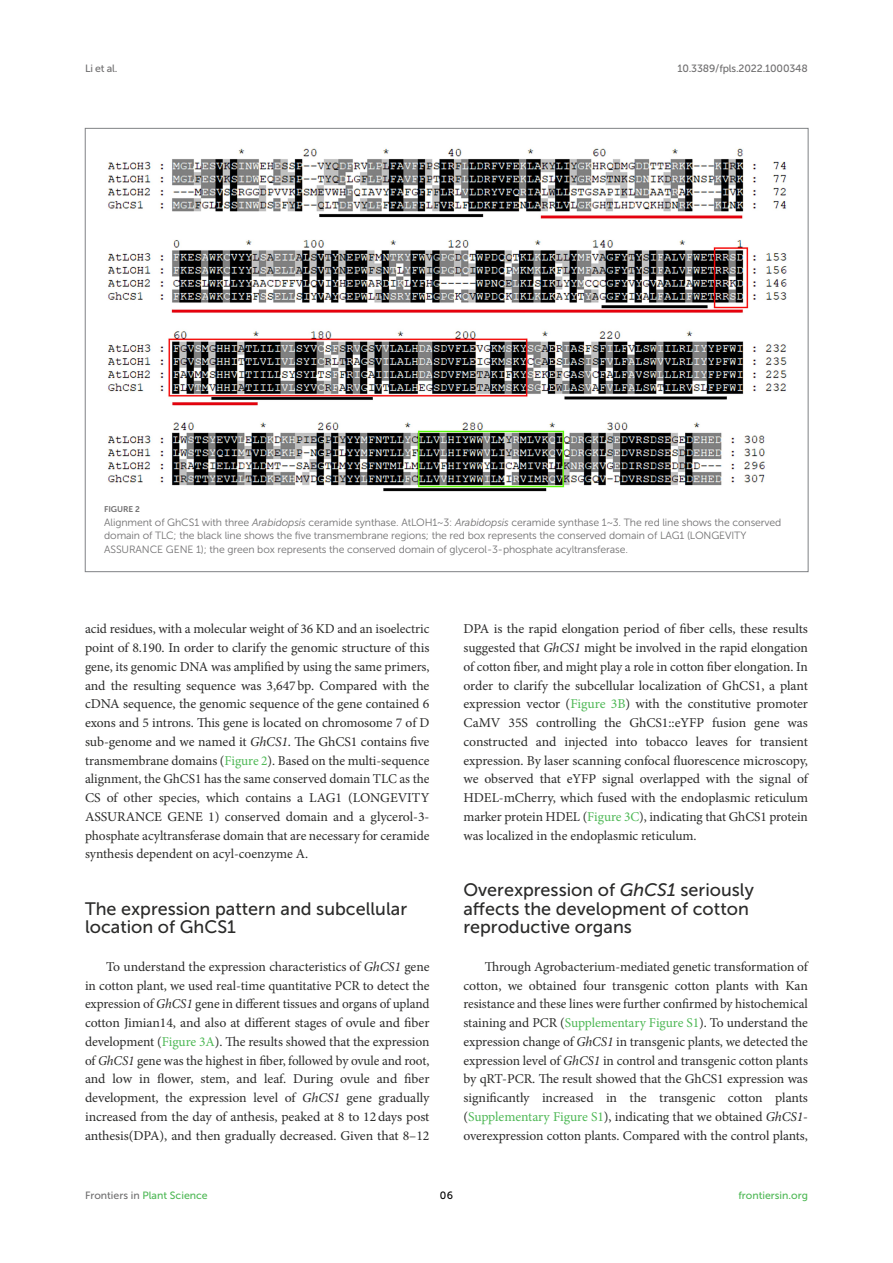
<style>
.page{position:relative;width:893px;height:1263px;background:#fff}
.page>*{position:absolute;margin:0;border:0;box-sizing:border-box;transform-origin:0 0}
.HEAD_2{font:18px/18.8px "Museo Sans 500";color:#2b2b2a}
.TEXT_FLUSH{font:13.5px/18.8px "Minion Pro";letter-spacing:-.005em;color:#2b2b2a;text-align:justify}
.FIG_LEG{font:10.5px/13.5px "Museo Sans 300";letter-spacing:-.01em;color:#706f70}
.t1{font:10.5px "Museo Sans 500";color:#4eb855}
.t2{font:10.5px "Museo Sans 500";letter-spacing:-.015em;color:#706f70}
.t3{font:10.5px "Museo Sans 500";color:#000}
.FIG_HD{font:8.25px "Museo Sans 700";letter-spacing:-.01em;color:#706f70}
.s1{font-style:italic}
.s2{color:#4eb855}
.s3{color:#706f70}
</style>
<div class="page">
<img style="left:108px;top:148px;width:679px;height:344px">
<p class="t2" style="left:85px;top:63px;width:34px">Li et al.</p>
<p class="t2" style="left:677px;top:63px;width:132px">10.3389/fpls.2022.1000348</p>
<p class="FIG_HD" style="left:104px;top:505px;width:37px">FIGURE 2</p>
<p class="FIG_LEG" style="left:104px;top:515px;width:679px">Alignment of GhCS1 with three <span class="s1">Arabidopsis</span> ceramide synthase. AtLOH1 ~ 3: <span class="s1">Arabidopsis</span> ceramide synthase 1 ~ 3. The red line shows the conserved domain of TLC; the black line shows the five transmembrane regions; the red box represents the conserved domain of LAG1 (LONGEVITY<br>ASSURANCE GENE 1); the green box represents the conserved domain of glycerol-3-phosphate acyltransferase.</p>
<p class="TEXT_FLUSH" style="left:85px;top:620px;width:346px">acid residues, with a molecular weight of 36 KD and an isoelectric point of 8.190. In order to clarify the genomic structure of this gene, its genomic DNA was amplified by using the same primers, and the resulting sequence was 3,647bp. Compared with the cDNA sequence, the genomic sequence of the gene contained 6 exons and 5 introns. This gene is located on chromosome 7 of D sub-genome and we named it <span class="s1">GhCS1</span>. The GhCS1 contains five transmembrane domains (<span class="s2">Figure 2</span>). Based on the multi-sequence alignment, the GhCS1 has the same conserved domain TLC as the CS of other species, which contains a LAG1 (LONGEVITY ASSURANCE GENE 1) conserved domain and a glycerol-3- phosphate acyltransferase domain that are necessary for ceramide synthesis dependent on acyl-coenzyme A.</p>
<p class="HEAD_2" style="left:85px;top:899px;width:324px">The expression pattern and subcellular location of GhCS1</p>
<p class="TEXT_FLUSH" style="left:85px;top:957px;width:346px;text-indent:21px">To understand the expression characteristics of <span class="s1">GhCS1</span> gene in cotton plant, we used real-time quantitative PCR to detect the expression of <span class="s1">GhCS1</span> gene in different tissues and organs of upland cotton Jimian14, and also at different stages of ovule and fiber development (<span class="s2">Figure 3A</span>). The results showed that the expression of <span class="s1">GhCS1</span> gene was the highest in fiber, followed by ovule and root, and low in flower, stem, and leaf. During ovule and fiber development, the expression level of <span class="s1">GhCS1</span> gene gradually increased from the day of anthesis, peaked at 8 to 12days post anthesis(DPA), and then gradually decreased. Given that 8–12</p>
<p class="TEXT_FLUSH" style="left:463px;top:620px;width:346px">DPA is the rapid elongation period of fiber cells, these results suggested that <span class="s1">GhCS1</span> might be involved in the rapid elongation of cotton fiber, and might play a role in cotton fiber elongation. In order to clarify the subcellular localization of GhCS1, a plant expression vector (<span class="s2">Figure 3B</span>) with the constitutive promoter CaMV 35S controlling the GhCS1::eYFP fusion gene was constructed and injected into tobacco leaves for transient expression. By laser scanning confocal fluorescence microscopy, we observed that eYFP signal overlapped with the signal of HDEL-mCherry, which fused with the endoplasmic reticulum marker protein HDEL (<span class="s2">Figure 3C</span>), indicating that GhCS1 protein was localized in the endoplasmic reticulum.</p>
<p class="HEAD_2" style="left:463px;top:880px;width:292px">Overexpression of <span class="s1">GhCS1</span> seriously affects the development of cotton reproductive organs</p>
<p class="TEXT_FLUSH" style="left:463px;top:957px;width:346px;text-indent:21px">Through Agrobacterium-mediated genetic transformation of cotton, we obtained four transgenic cotton plants with Kan resistance and these lines were further confirmed by histochemical staining and PCR (<span class="s2">Supplementary Figure S1</span>). To understand the expression change of <span class="s1">GhCS1</span> in transgenic plants, we detected the expression level of <span class="s1">GhCS1</span> in control and transgenic cotton plants by qRT-PCR. The result showed that the GhCS1 expression was significantly increased in the transgenic cotton plants (<span class="s2">Supplementary Figure S1</span>), indicating that we obtained <span class="s1">GhCS1</span>- overexpression cotton plants. Compared with the control plants,</p>
<p class="t1" style="left:85px;top:1190px;width:124px"><span class="s3">Frontiers in</span> Plant Science</p>
<p class="t3" style="left:440px;top:1190px;width:15px">06</p>
<p class="t1" style="left:738px;top:1190px;width:71px">frontiersin.org</p>
</div>
